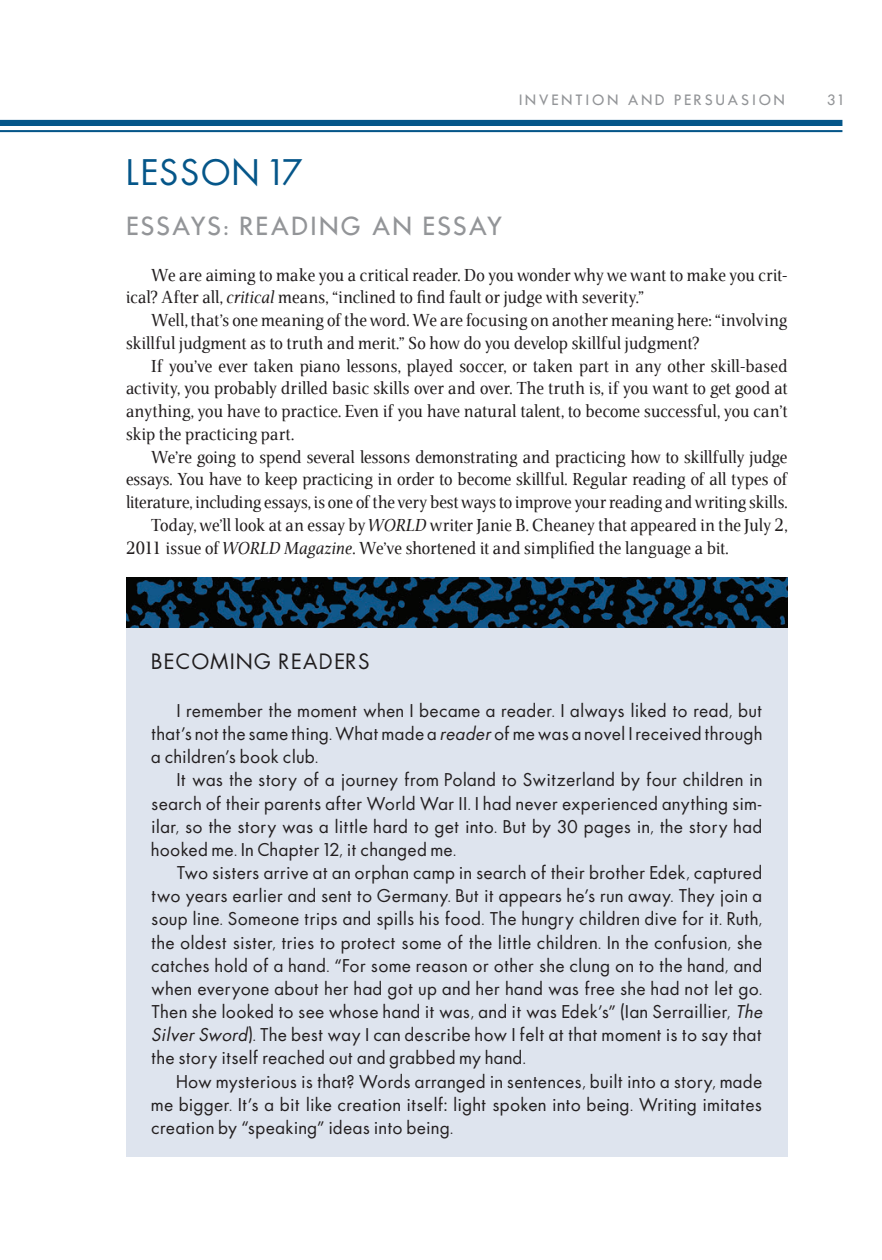
<style>
.page{position:relative;width:882px;height:1260px;background:#fff}
.page>*{position:absolute;margin:0;border:0;box-sizing:border-box;transform-origin:0 0}
.t1{font:35px "Futura";letter-spacing:.05em;color:#055689}
.t2{font:500 24.5px "Futura";letter-spacing:.075em;color:#939598}
.t3{font:21px "Futura";letter-spacing:.08em;color:#201d1e}
.t4{font:17.5px/23.1px "Futura";letter-spacing:.015em;color:#231f20;text-align:justify}
.t5{font:17.5px/22.8px "Veritas AE";letter-spacing:.005em;color:#231f20}
.t6{font:500 14px "Futura";letter-spacing:.2em;color:#939598}
.s1{font-style:italic}
</style>
<div class="page">
<div style="left:0;top:120px;width:842px;height:6px;background:#055689"></div>
<hr style="left:0;top:130px;width:842px;height:2px;background:#055689">
<div style="left:126px;top:588px;width:662px;height:569px;background:#dee4ee"></div>
<img style="left:126px;top:577px;width:662px;height:51px">
<p class="t6" style="left:519px;top:91px;width:267px">INVENTION AND PERSUASION</p>
<p class="t6" style="left:827px;top:91px;width:17px">31</p>
<h1 class="t1" style="left:126px;top:150px;width:179px">LESSON 17</h1>
<h2 class="t2" style="left:126px;top:210px;width:378px">ESSAYS: READING AN ESSAY</h2>
<p class="t5" style="left:126px;top:263px;width:663px;text-indent:25px">We are aiming to make you a critical reader. Do you wonder why we want to make you crit&shy;ical? After all, <span class="s1">critical</span> means, “inclined to find fault or judge with severity.”</p>
<p class="t5" style="left:126px;top:309px;width:663px;text-indent:25px">Well, that’s one meaning of the word. We are focusing on another meaning here: “involving skillful judgment as to truth and merit.” So how do you develop skillful judgment?</p>
<p class="t5" style="left:126px;top:354px;width:663px;text-align:justify;text-indent:25px">If you’ve ever taken piano lessons, played soccer, or taken part in any other skill- based activity, you probably drilled basic skills over and over. The truth is, if you want to get good at anything, you have to practice. Even if you have natural talent, to become successful, you can’t skip the practicing part.</p>
<p class="t5" style="left:151px;top:445px;width:638px">We’re going to spend several lessons demonstrating and practicing how to skillfully judge</p>
<p class="t5" style="left:126px;top:468px;width:664px">essays. You have to keep practicing in order to become skillful. Regular reading of all types of</p>
<p class="t5" style="left:126px;top:491px;width:663px">literature, including essays, is one of the very best ways to improve your reading and writing skills.</p>
<p class="t5" style="left:151px;top:514px;width:638px">Today, we’ll look at an essay by <span class="s1">WORLD</span> writer Janie B. Cheaney that appeared in the July 2,</p>
<p class="t5" style="left:126px;top:536px;width:604px">2011 issue of <span class="s1">WORLD Magazine</span>. We’ve shortened it and simplified the language a bit.</p>
<p class="t3" style="left:151px;top:648px;width:220px">BECOMING READERS</p>
<p class="t4" style="left:151px;top:699px;width:613px;text-indent:25px">I remember the moment when I became a reader. I always liked to read, but that’s not the same thing. What made a <span class="s1">reader</span> of me was a novel I received through a children’s book club.</p>
<p class="t4" style="left:151px;top:768px;width:613px;text-indent:25px">It was the story of a journey from Poland to Switzerland by four children in search of their parents after World War II. I had never experienced anything sim&shy;ilar, so the story was a little hard to get into. But by 30 pages in, the story had hooked me. In Chapter 12, it changed me.</p>
<p class="t4" style="left:151px;top:861px;width:613px;text-indent:25px">Two sisters arrive at an orphan camp in search of their brother Edek, captured two years earlier and sent to Germany. But it appears he’s run away. They join a soup line. Someone trips and spills his food. The hungry children dive for it. Ruth, the oldest sister, tries to protect some of the little children. In the confusion, she catches hold of a hand. “For some reason or other she clung on to the hand, and when everyone about her had got up and her hand was free she had not let go.<br>Then she looked to see whose hand it was, and it was Edek’s” (Ian Serraillier, <span class="s1">The Silver Sword</span>). The best way I can describe how I felt at that moment is to say that the story itself reached out and grabbed my hand.</p>
<p class="t4" style="left:151px;top:1070px;width:613px;text-indent:25px">How mysterious is that? Words arranged in sentences, built into a story, made me bigger. It’s a bit like creation itself: light spoken into being. Writing imitates creation by “speaking” ideas into being.</p>
</div>
